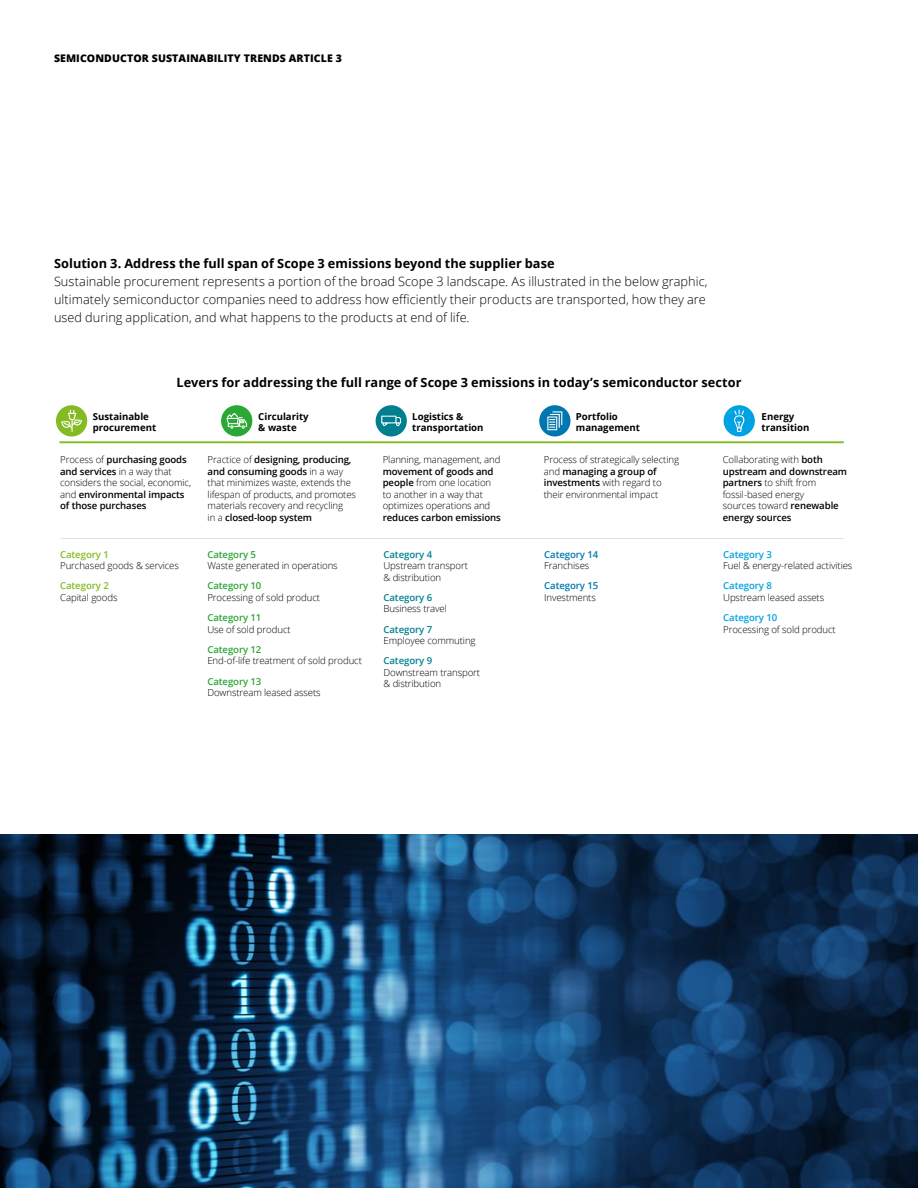
<style>
.page{position:relative;width:918px;height:1188px;background:#fff}
.page>*{position:absolute;margin:0;border:0;box-sizing:border-box;transform-origin:0 0}
.t1{font:300 12.75px/18px "Open Sans";letter-spacing:.005em;color:#000}
.t2{font:700 12.75px "Open Sans";letter-spacing:.005em;color:#000}
.t3{font:800 10.5px "Open Sans";letter-spacing:.01em;color:#000}
.t4{font:300 9.6px/11.6px "Open Sans";letter-spacing:-.01em;color:#000}
.t5{font:600 9.6px/11.6px "Open Sans";letter-spacing:-.01em;color:#000}
.t6{font:700 9.6px/11.6px "Open Sans";color:#000}
.t7{font:600 9.6px/11.6px "Open Sans";letter-spacing:-.01em;color:#0077af}
.s1{font-weight:300}
.s2{font-weight:600;color:#84bb22}
.s3{font-weight:600}
.s4{font-weight:600;color:#2ba735}
.s5{font-weight:600;color:#00808f}
.s6{font-weight:300;color:#000}
.s7{font-weight:600;color:#0077af}
.s8{font-weight:600;color:#00a2e1}
</style>
<div class="page">
<hr style="left:59px;top:441px;width:785px;height:2px;background:#84bb22">
<hr style="left:61px;top:538px;width:783px;height:1px;background:#e1e1e1">
<svg style="left:56px;top:405px;width:31px;height:32px"></svg>
<svg style="left:221px;top:405px;width:31px;height:31px"></svg>
<svg style="left:376px;top:405px;width:31px;height:31px"></svg>
<svg style="left:539px;top:405px;width:32px;height:31px"></svg>
<svg style="left:724px;top:405px;width:31px;height:31px"></svg>
<img style="left:0;top:834px;width:918px;height:354px">
<p class="t3" style="left:54px;top:50px;width:289px">SEMICONDUCTOR SUSTAINABILITY TRENDS ARTICLE 3</p>
<h1 class="t2" style="left:54px;top:254px;width:502px">Solution 3. Address the full span of Scope 3 emissions beyond the supplier base</h1>
<p class="t1" style="left:54px;top:272px;width:655px">Sustainable procurement represents a portion of the broad Scope 3 landscape. As illustrated in the below graphic, ultimately semiconductor companies need to address how efficiently their products are transported, how they are used during application, and what happens to the products at end of life.</p>
<p class="t2" style="left:176px;top:373px;width:567px">Levers for addressing the full range of Scope 3 emissions in today’s semiconductor sector</p>
<h2 class="t6" style="left:93px;top:410px;width:65px">Sustainable procurement</h2>
<p class="t5" style="left:60px;top:454px;width:132px"><span class="s1">Process of</span> purchasing goods and services <span class="s1">in a way that considers the social, economic, and</span> environmental impacts of those purchases</p>
<p class="t4" style="left:60px;top:548px;width:120px"><span class="s2">Category 1<br></span>Purchased goods &amp; services</p>
<p class="t4" style="left:60px;top:580px;width:59px"><span class="s2">Category 2<br></span>Capital goods</p>
<h2 class="t6" style="left:258px;top:410px;width:52px">Circularity &amp; waste</h2>
<p class="t4" style="left:208px;top:454px;width:150px">Practice of <span class="s3">designing, producing, and consuming goods</span> in a way that minimizes waste, extends the lifespan of products, and promotes materials recovery and recycling<br>in a <span class="s3">closed-loop system</span></p>
<p class="t4" style="left:207px;top:548px;width:132px"><span class="s4">Category 5<br></span>Waste generated in operations</p>
<p class="t4" style="left:207px;top:580px;width:114px"><span class="s4">Category 10<br></span>Processing of sold product</p>
<p class="t4" style="left:207px;top:612px;width:85px"><span class="s4">Category 11<br></span>Use of sold product</p>
<p class="t4" style="left:207px;top:643px;width:156px"><span class="s4">Category 12<br></span>End-of-life treatment of sold product</p>
<p class="t4" style="left:207px;top:675px;width:115px"><span class="s4">Category 13<br></span>Downstream leased assets</p>
<h2 class="t6" style="left:412px;top:410px;width:73px">Logistics &amp; transportation</h2>
<p class="t4" style="left:383px;top:454px;width:120px">Planning, management, and <span class="s3">movement of goods and people</span> from one location to another in a way that optimizes operations and <span class="s3">reduces carbon emissions</span></p>
<p class="t4" style="left:383px;top:548px;width:86px"><span class="s5">Category 4<br></span>Upstream transport &amp; distribution</p>
<p class="t4" style="left:383px;top:591px;width:65px"><span class="s5">Category 6<br></span>Business travel</p>
<p class="t4" style="left:383px;top:623px;width:94px"><span class="s5">Category 7<br></span>Employee commuting</p>
<p class="t4" style="left:383px;top:655px;width:98px"><span class="s5">Category 9<br></span>Downstream transport &amp; distribution</p>
<h2 class="t6" style="left:576px;top:410px;width:66px">Portfolio management</h2>
<p class="t4" style="left:544px;top:454px;width:137px">Process of strategically selecting and <span class="s3">managing a group of investments</span> with regard to their environmental impact</p>
<p class="t7" style="left:544px;top:548px;width:56px">Category 14<br><span class="s6">Franchises</span></p>
<p class="t4" style="left:544px;top:580px;width:56px"><span class="s7">Category 15<br></span>Investments</p>
<h2 class="t6" style="left:762px;top:410px;width:49px">Energy transition</h2>
<p class="t4" style="left:723px;top:454px;width:126px">Collaborating with <span class="s3">both upstream and downstream partners</span> to shift from fossil-based energy<br>sources toward <span class="s3">renewable energy sources</span></p>
<p class="t4" style="left:723px;top:548px;width:131px"><span class="s8">Category 3<br></span>Fuel &amp; energy-related activities</p>
<p class="t4" style="left:723px;top:580px;width:103px"><span class="s8">Category 8<br></span>Upstream leased assets</p>
<p class="t4" style="left:723px;top:612px;width:114px"><span class="s8">Category 10<br></span>Processing of sold product</p>
</div>
